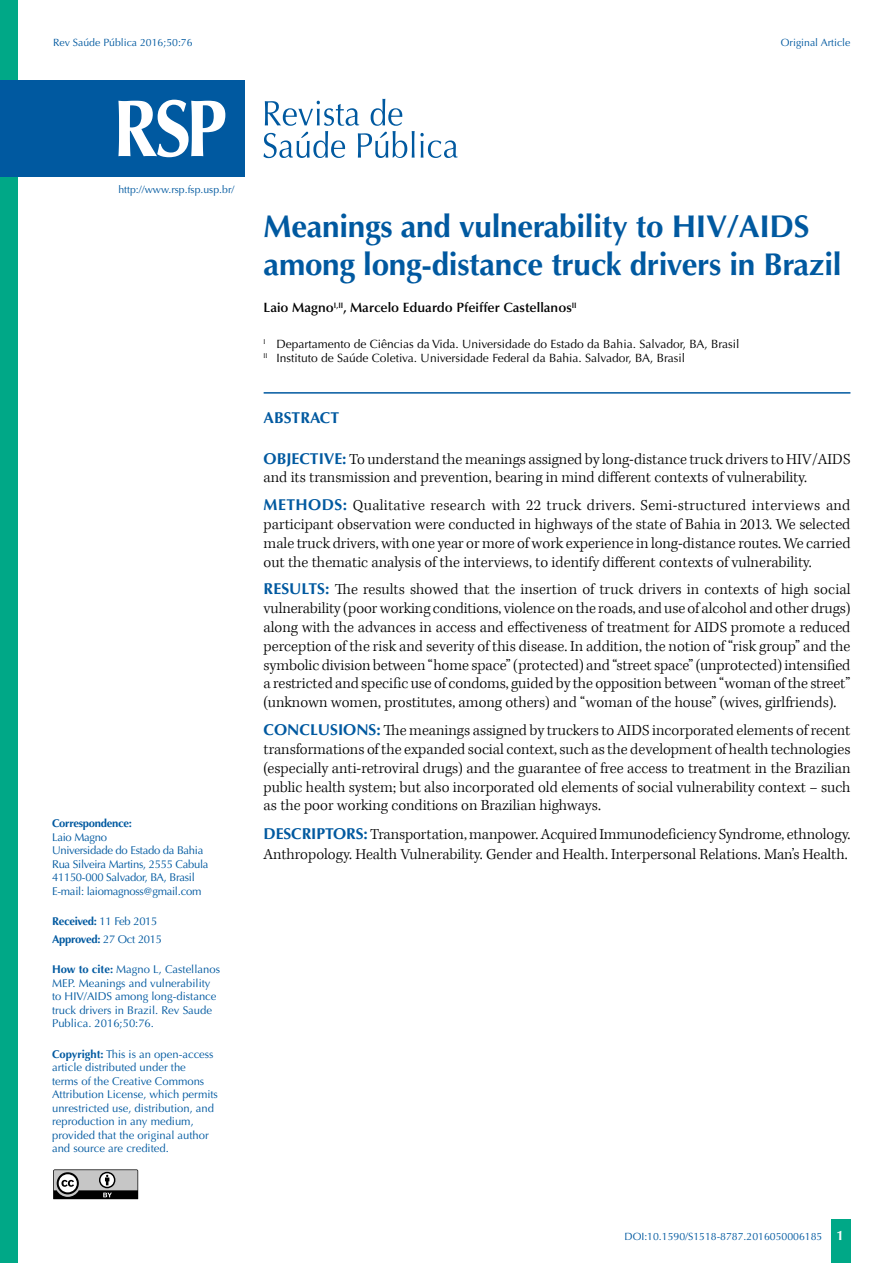
<style>
.page{position:relative;width:893px;height:1263px;background:#fff}
.page>*{position:absolute;margin:0;border:0;box-sizing:border-box;transform-origin:0 0}
.t1{font:700 31.5px/37.8px "Optima";letter-spacing:-.01em;color:#0059a0}
.t2{font:300 15.75px/18.9px "Kepler Std";color:#000;text-align:justify}
.t3{font:700 15.75px "Optima";color:#0059a0}
.t4{font:600 13.5px "Optima";color:#000}
.t5{font:12px/14.4px "Optima";color:#000}
.t6{font:11.25px/13.5px "Optima";color:#0059a0}
.t7{font:11.25px/13.5px "Optima";letter-spacing:-.025em;color:#0059a0}
.t8{font:700 11.25px/17.7px "Optima";letter-spacing:-.025em;color:#0059a0}
.t9{font:10.5px "Optima";color:#0059a0}
.s1{font-weight:400}
.s2{font-weight:700}
.s3{font-family:"Optima";font-weight:700;color:#0059a0}
.s4{font-weight:700;font-size:13.5px;color:#fff}
</style>
<div class="page">
<div style="left:831px;top:1220px;width:20px;height:43px;background:#00a887"></div>
<svg style="left:53px;top:1169px;width:85px;height:30px;background:#838383"></svg>
<div style="left:0;top:0;width:18px;height:1263px;background:#00a887"></div>
<hr style="left:264px;top:392px;width:586px;height:2px;background:#0059a0">
<svg style="left:263px;top:99px;width:195px;height:59px"></svg>
<div style="left:0;top:80px;width:244px;height:96px;background:#0059a0"></div>
<svg style="left:118px;top:100px;width:107px;height:57px"></svg>
<p class="t9" style="left:53px;top:36px;width:141px">Rev Saúde Pública 2016;50:76</p>
<p class="t9" style="left:781px;top:36px;width:71px">Original Article</p>
<p class="t9" style="left:118px;top:183px;width:117px">http://www.rsp.fsp.usp.br/</p>
<p class="t8" style="left:52px;top:815px;width:81px">Correspondence:</p>
<p class="t7" style="left:52px;top:830px;width:158px">Laio Magno<br>Universidade do Estado da Bahia<br>Rua Silveira Martins, 2555 Cabula<br>41150-000 Salvador, BA, Brasil<br>E-mail: laiomagnoss@gmail.com</p>
<p class="t8" style="left:52px;top:913px;width:112px">Received: <span class="s1">11 Feb 2015<br></span>Approved: <span class="s1">27 Oct 2015</span></p>
<p class="t6" style="left:52px;top:963px;width:169px"><span class="s2">How to cite:</span> Magno L, Castellanos<br>MEP. Meanings and vulnerability to HIV/AIDS among long-distance truck drivers in Brazil. Rev Saude<br>Publica. 2016;50:76.</p>
<p class="t6" style="left:52px;top:1047px;width:167px"><span class="s2">Copyright:</span> This is an open-access article distributed under the<br>terms of the Creative Commons<br>Attribution License, which permits unrestricted use, distribution, and reproduction in any medium, provided that the original author and source are credited.</p>
<h1 class="t1" style="left:264px;top:208px;width:579px">Meanings and vulnerability to HIV/AIDS among long-distance truck drivers in Brazil</h1>
<p class="t4" style="left:264px;top:300px;width:315px">Laio Magno<sup>I,II</sup>, Marcelo Eduardo Pfeiffer Castellanos<sup>II</sup></p>
<p class="t5" style="left:264px;top:337px;width:477px"><sup>I</sup> Departamento de Ciências da Vida. Universidade do Estado da Bahia. Salvador, BA, Brasil<br><sup>II</sup> Instituto de Saúde Coletiva. Universidade Federal da Bahia. Salvador, BA, Brasil</p>
<p class="t3" style="left:264px;top:409px;width:77px">ABSTRACT</p>
<p class="t2" style="left:264px;top:450px;width:588px"><span class="s3">OBJECTIVE:</span> To understand the meanings assigned by long-distance truck drivers to HIV/AIDS and its transmission and prevention, bearing in mind different contexts of vulnerability.</p>
<p class="t2" style="left:264px;top:496px;width:588px"><span class="s3">METHODS:</span> Qualitative research with 22 truck drivers. Semi-structured interviews and participant observation were conducted in highways of the state of Bahia in 2013. We selected male truck drivers, with one year or more of work experience in long-distance routes. We carried out the thematic analysis of the interviews, to identify different contexts of vulnerability.</p>
<p class="t2" style="left:264px;top:580px;width:588px"><span class="s3">RESULTS:</span> The results showed that the insertion of truck drivers in contexts of high social vulnerability (poor working conditions, violence on the roads, and use of alcohol and other drugs) along with the advances in access and effectiveness of treatment for AIDS promote a reduced perception of the risk and severity of this disease. In addition, the notion of “risk group” and the symbolic division between “home space” (protected) and “street space” (unprotected) intensified a restricted and specific use of condoms, guided by the opposition between “woman of the street” (unknown women, prostitutes, among others) and “woman of the house” (wives, girlfriends).</p>
<p class="t2" style="left:264px;top:721px;width:588px"><span class="s3">CONCLUSIONS:</span> The meanings assigned by truckers to AIDS incorporated elements of recent transformations of the expanded social context, such as the development of health technologies (especially anti-retroviral drugs) and the guarantee of free access to treatment in the Brazilian public health system; but also incorporated old elements of social vulnerability context – such as the poor working conditions on Brazilian highways.</p>
<p class="t2" style="left:264px;top:824px;width:588px;line-height:19.8px"><span class="s3">DESCRIPTORS:</span> Transportation, manpower. Acquired Immunodeficiency Syndrome, ethnology.<br>Anthropology. Health Vulnerability. Gender and Health. Interpersonal Relations. Man’s Health.</p>
<p class="t9" style="left:624px;top:1230px;width:221px">DOI:10.1590/S1518-8787.2016050006185 <span class="s4">1</span></p>
</div>
